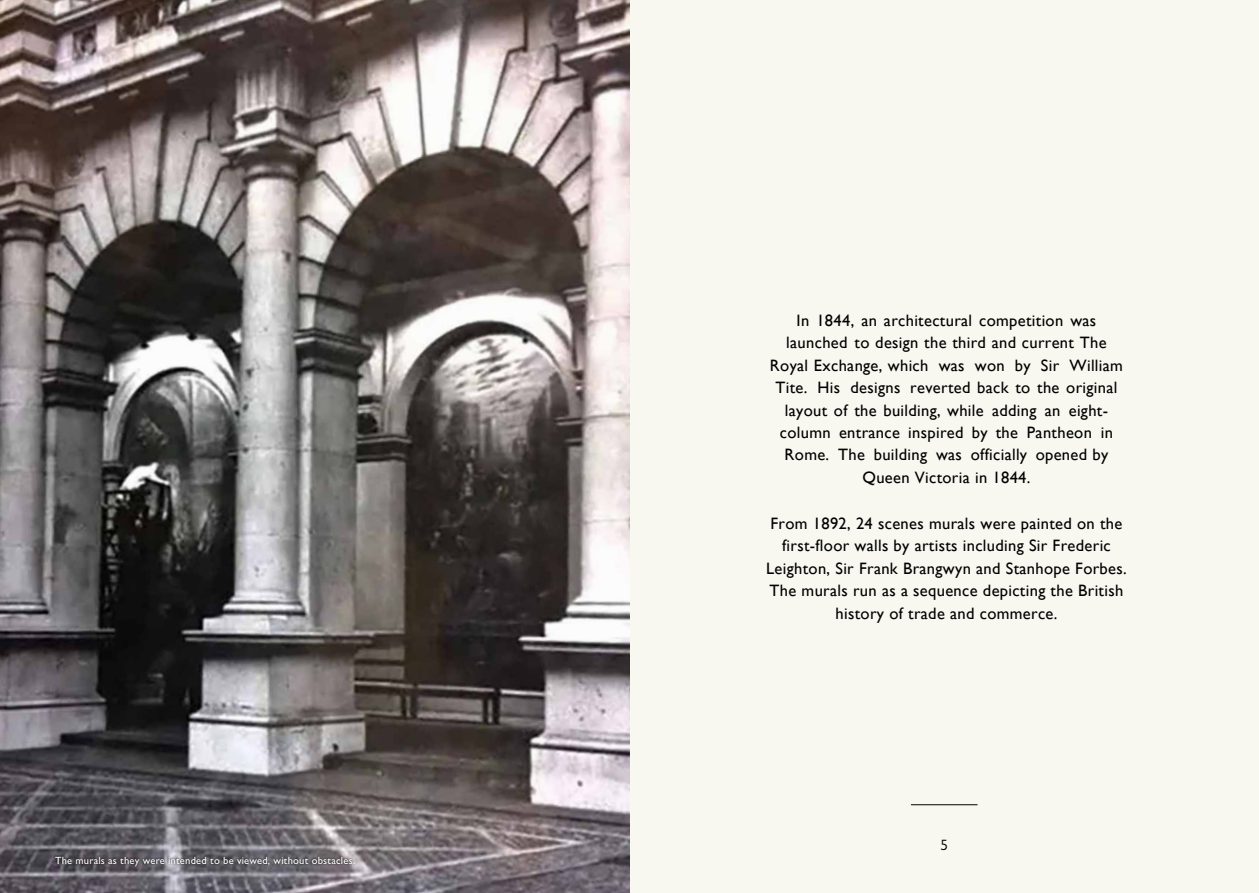
<style>
.page{position:relative;width:1259px;height:893px;background:#fff}
.page>*{position:absolute;margin:0;border:0;box-sizing:border-box;transform-origin:0 0}
.t1{font:16.5px/22.4px "Gill Sans";letter-spacing:.02em;color:#000;text-align:center}
.t2{font:15px "Gill Sans Nova";color:#000}
.t3{font:500 10.5px "Gill Sans Nova";letter-spacing:.02em;color:#fff}
</style>
<div class="page">
<div style="left:629px;top:0;width:630px;height:893px;background:#f8f8f1"></div>
<hr style="left:629px;top:0;width:1px;height:893px;background:#a7a9ac">
<img style="left:0;top:0;width:629px;height:893px">
<div style="left:53px;top:854px;width:304px;height:14px;background:#000;opacity:.75"></div>
<hr style="left:911px;top:804px;width:66px;height:1px;background:#000">
<p class="t3" style="left:55px;top:854px;width:302px">The murals as they were intended to be viewed, without obstacles.</p>
<p class="t1" style="left:770px;top:309px;width:354px">In 1844, an architectural competition was launched to design the third and current The Royal Exchange, which was won by Sir William Tite. His designs reverted back to the original layout of the building, while adding an eight&shy;column entrance inspired by the Pantheon in Rome. The building was officially opened by Queen Victoria in 1844.</p>
<p class="t1" style="left:766px;top:512px;width:362px">From 1892, 24 scenes murals were painted on the first-floor walls by artists including Sir Frederic Leighton, Sir Frank Brangwyn and Stanhope Forbes.<br>The murals run as a sequence depicting the British history of trade and commerce.</p>
<p class="t2" style="left:940px;top:836px;width:9px">5</p>
</div>
